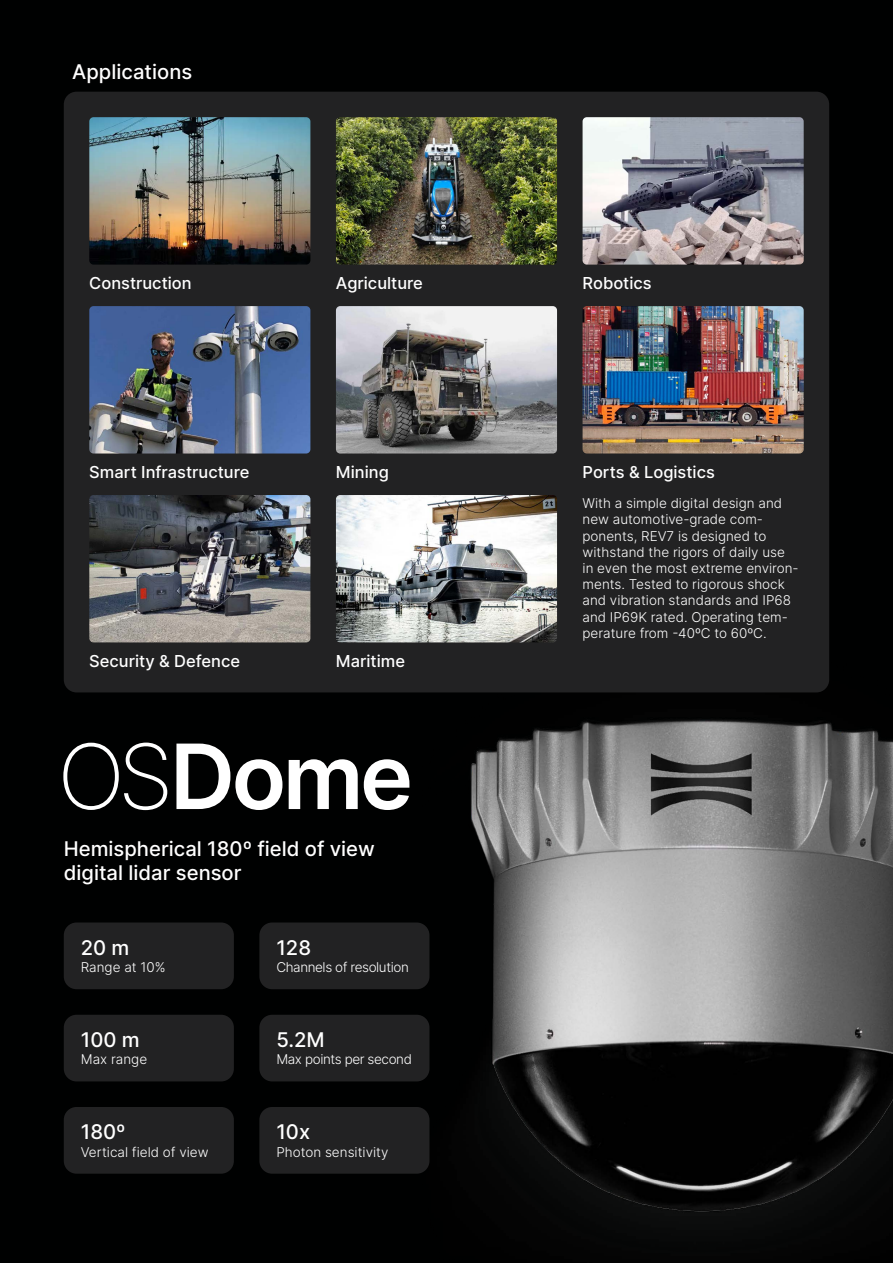
<style>
.page{position:relative;width:893px;height:1263px;background:#000101}
.page>*{position:absolute;margin:0;border:0;box-sizing:border-box;transform-origin:0 0}
.t1{font:600 90px "Inter";color:#fff}
.t2{font:500 20.25px/24.3px "Inter";color:#fff}
.t3{font:500 16.5px "Inter";color:#fff}
.t4{font:300 13.5px/16.2px "Inter";color:#fff}
.t5{font:300 13.5px "Inter";letter-spacing:-.03em;color:#fff}
.s1{font-weight:200}
</style>
<div class="page">
<img style="left:222px;top:683px;width:671px;height:547px">
<div style="left:64px;top:92px;width:765px;height:600px;background:#222223;border-radius:13px"></div>
<img style="left:89px;top:117px;width:221px;height:148px">
<img style="left:583px;top:117px;width:221px;height:148px">
<img style="left:583px;top:306px;width:221px;height:147px">
<img style="left:89px;top:306px;width:221px;height:147px">
<img style="left:89px;top:495px;width:221px;height:147px">
<img style="left:336px;top:306px;width:221px;height:147px">
<img style="left:336px;top:495px;width:221px;height:147px">
<img style="left:336px;top:117px;width:221px;height:148px">
<div style="left:64px;top:922px;width:170px;height:67px;background:#222223;border-radius:13px"></div>
<div style="left:259px;top:922px;width:170px;height:67px;background:#222223;border-radius:13px"></div>
<div style="left:64px;top:1015px;width:170px;height:66px;background:#222223;border-radius:13px"></div>
<div style="left:259px;top:1015px;width:170px;height:66px;background:#222223;border-radius:13px"></div>
<div style="left:64px;top:1107px;width:170px;height:67px;background:#222223;border-radius:13px"></div>
<div style="left:259px;top:1107px;width:170px;height:67px;background:#222223;border-radius:13px"></div>
<h2 class="t2" style="left:72px;top:59px;width:121px">Applications</h2>
<p class="t3" style="left:89px;top:271px;width:104px">Construction</p>
<p class="t3" style="left:336px;top:271px;width:88px">Agriculture</p>
<p class="t3" style="left:89px;top:460px;width:162px">Smart Infrastructure</p>
<p class="t3" style="left:336px;top:460px;width:54px">Mining</p>
<p class="t3" style="left:89px;top:649px;width:152px">Security &amp; Defence</p>
<p class="t3" style="left:336px;top:649px;width:71px">Maritime</p>
<h1 class="t1" style="left:57px;top:711px;width:358px"><span class="s1">OS</span>Dome</h1>
<h2 class="t2" style="left:64px;top:836px;width:313px">Hemispherical 180º field of view digital lidar sensor</h2>
<h2 class="t2" style="left:81px;top:935px;width:50px">20 m</h2>
<p class="t4" style="left:81px;top:959px;width:86px">Range at 10%</p>
<h2 class="t2" style="left:276px;top:935px;width:36px">128</h2>
<p class="t5" style="left:276px;top:958px;width:134px">Channels of resolution</p>
<h2 class="t2" style="left:81px;top:1027px;width:61px">100 m</h2>
<p class="t4" style="left:81px;top:1051px;width:68px">Max range</p>
<h2 class="t2" style="left:276px;top:1027px;width:50px">5.2M</h2>
<p class="t5" style="left:276px;top:1050px;width:137px">Max points per second</p>
<h2 class="t2" style="left:81px;top:1119px;width:46px">180º</h2>
<p class="t4" style="left:81px;top:1143px;width:129px">Vertical field of view</p>
<h2 class="t2" style="left:276px;top:1119px;width:35px">10x</h2>
<p class="t4" style="left:276px;top:1143px;width:113px">Photon sensitivity</p>
<p class="t3" style="left:583px;top:271px;width:71px">Robotics</p>
<p class="t3" style="left:583px;top:460px;width:134px">Ports &amp; Logistics</p>
<p class="t4" style="left:583px;top:495px;width:218px">With a simple digital design and new automotive-grade com&shy;ponents, REV7 is designed to withstand the rigors of daily use in even the most extreme environ&shy;ments. Tested to rigorous shock and vibration standards and IP68 and IP69K rated. Operating tem&shy;perature from -40ºC to 60ºC.</p>
</div>
